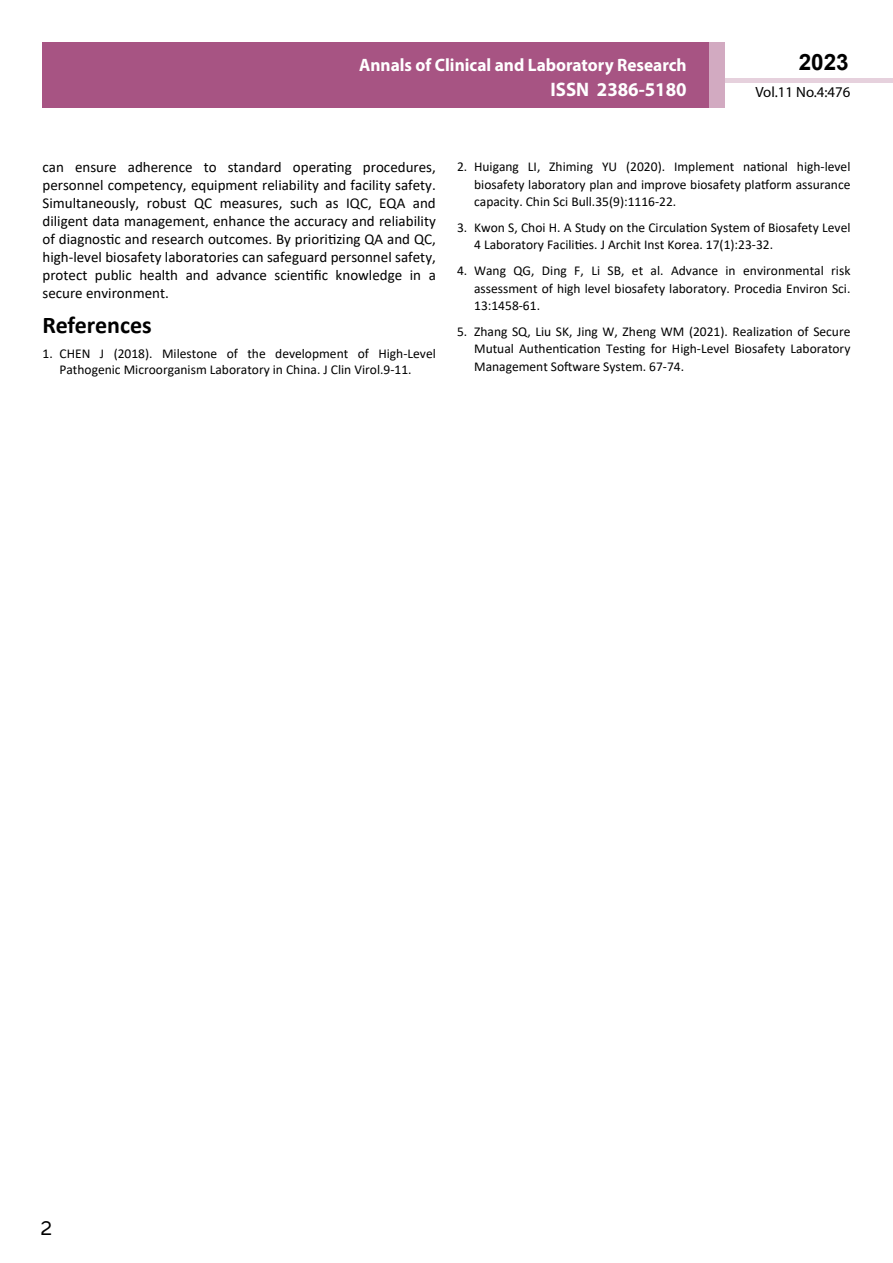
<style>
.page{position:relative;width:893px;height:1263px;background:#fff}
.page>*{position:absolute;margin:0;border:0;box-sizing:border-box;transform-origin:0 0}
.t1{font:25.5px "Tunga";color:#000}
.t2{font:700 24px "Calibri";color:#000}
.t3{font:700 22.5px "Arial";color:#000}
.t4{font:700 19.65px "Myriad Pro";color:#fff;scale:.96 1}
.t5{font:700 18px/21.6px "Myriad Pro";color:#fff;text-align:right;scale:.96 1}
.t6{font:15px/18px "Calibri";color:#000;text-align:justify}
.t7{font:14.85px "Myriad Pro";color:#000}
.t8{font:13.5px/17.4px "Calibri";color:#000;text-align:justify}
</style>
<div class="page">
<hr style="left:725px;top:78px;width:168px;height:4px;background:#e6d1dd">
<div style="left:43px;top:42px;width:666px;height:66px;background:#a75483"></div>
<div style="left:709px;top:42px;width:16px;height:66px;background:#d2aac1"></div>
<h3 class="t5" style="left:517px;top:53px;width:198px">ARCHIVOS DE MEDICINA<br>ISSN 1698-9465</h3>
<h3 class="t3" style="left:799px;top:46px;width:52px">2023</h3>
<h3 class="t5" style="left:359px;top:54px;width:343px">Annals of Clinical and Laboratory Research</h3>
<h3 class="t4" style="left:551px;top:76px;width:143px">ISSN 2386-5180</h3>
<p class="t7" style="left:755px;top:83px;width:96px">Vol.11 No.4:476</p>
<p class="t6" style="left:43px;top:158px;width:395px">can ensure adherence to standard operating procedures, personnel competency, equipment reliability and facility safety.<br>Simultaneously, robust QC measures, such as IQC, EQA and diligent data management, enhance the accuracy and reliability of diagnostic and research outcomes. By prioritizing QA and QC, high-level biosafety laboratories can safeguard personnel safety, protect public health and advance scientific knowledge in a secure environment.</p>
<h2 class="t2" style="left:43px;top:308px;width:111px">References</h2>
<p class="t8" style="left:43px;top:345px;width:395px;line-height:16.2px;text-align:center">1. CHEN J (2018). Milestone of the development of High-Level<br>Pathogenic Microorganism Laboratory in China. J Clin Virol.9-11.</p>
<p class="t8" style="left:474px;top:158px;width:378px;text-indent:-17px">2. Huigang LI, Zhiming YU (2020). Implement national high-level biosafety laboratory plan and improve biosafety platform assurance capacity. Chin Sci Bull.35(9):1116-22.</p>
<p class="t8" style="left:474px;top:218px;width:378px;text-indent:-17px">3. Kwon S, Choi H. A Study on the Circulation System of Biosafety Level<br>4 Laboratory Facilities. J Archit Inst Korea. 17(1):23-32.</p>
<p class="t8" style="left:474px;top:262px;width:378px;text-indent:-17px">4. Wang QG, Ding F, Li SB, et al. Advance in environmental risk assessment of high level biosafety laboratory. Procedia Environ Sci.<br>13:1458-61.</p>
<p class="t8" style="left:474px;top:322px;width:378px;text-indent:-17px">5. Zhang SQ, Liu SK, Jing W, Zheng WM (2021). Realization of Secure Mutual Authentication Testing for High-Level Biosafety Laboratory Management Software System. 67-74.</p>
<h1 class="t1" style="left:41px;top:1211px;width:13px">2</h1>
</div>
